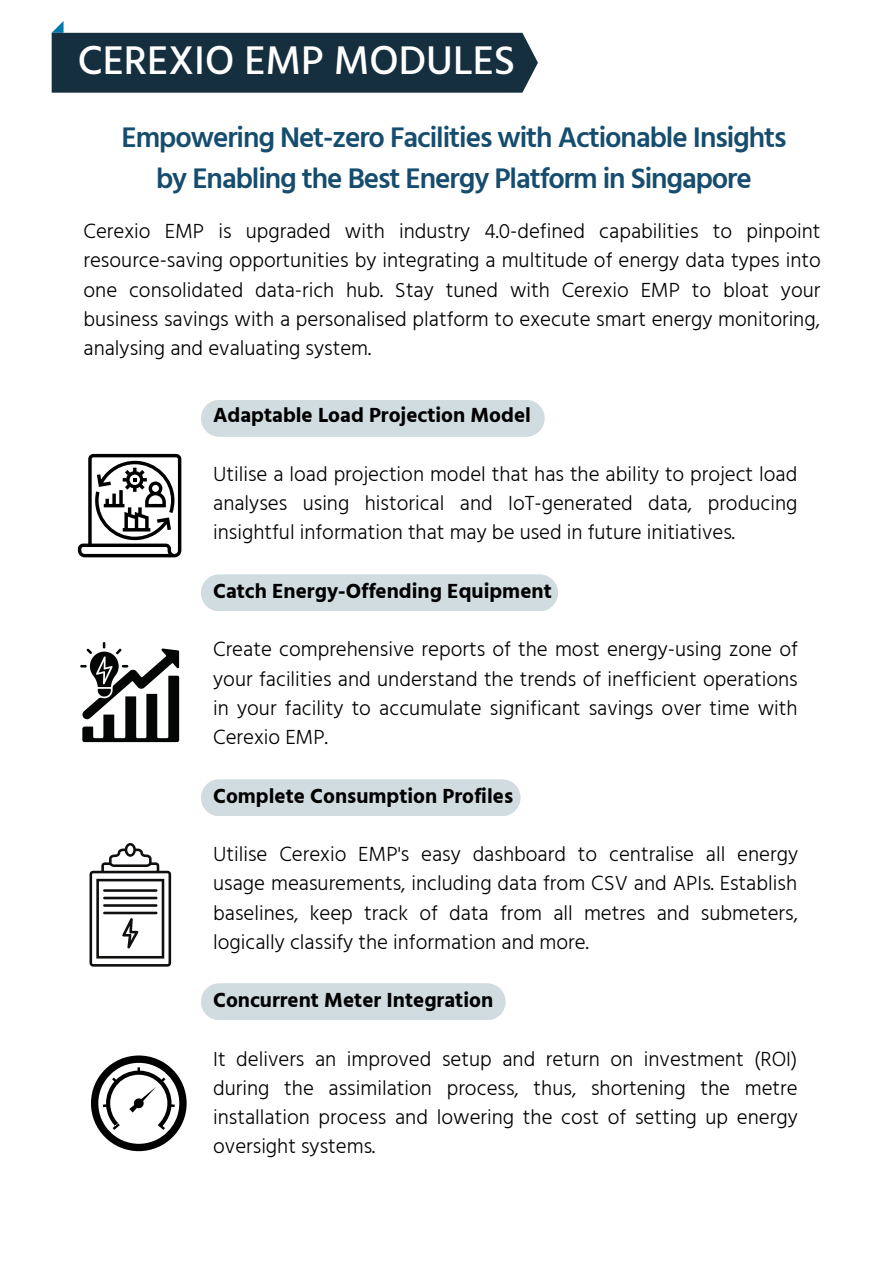
<style>
.page{position:relative;width:893px;height:1264px;background:#fff}
.page>*{position:absolute;margin:0;border:0;box-sizing:border-box;transform-origin:0 0}
.t1{font:500 41.1px "Hind Guntur";color:#fff}
.t2{font:600 29.1px/40.5px "Hind Guntur";letter-spacing:-.035em;color:#164d6e;text-align:center}
.t3{font:300 21px/29.2px "Hind Guntur";color:#000;text-align:justify}
.t4{font:700 21px "Hind Guntur";color:#000}
</style>
<div class="page">
<div style="left:201px;top:400px;width:343px;height:37px;background:#d0dcdf;border-radius:18px"></div>
<div style="left:201px;top:574px;width:357px;height:37px;background:#d0dcdf;border-radius:18px"></div>
<div style="left:201px;top:779px;width:319px;height:37px;background:#d0dcdf;border-radius:18px"></div>
<div style="left:201px;top:983px;width:304px;height:37px;background:#d0dcdf;border-radius:18px"></div>
<svg style="left:52px;top:21px;width:486px;height:72px"></svg>
<svg style="left:78px;top:454px;width:103px;height:103px"></svg>
<svg style="left:80px;top:642px;width:99px;height:100px"></svg>
<svg style="left:89px;top:843px;width:82px;height:123px"></svg>
<svg style="left:91px;top:1055px;width:96px;height:96px"></svg>
<p class="t1" style="left:78px;top:36px;width:439px">CEREXIO EMP MODULES</p>
<p class="t2" style="left:121px;top:117px;width:666px">Empowering Net-zero Facilities with Actionable Insights by Enabling the Best Energy Platform in Singapore</p>
<p class="t3" style="left:83px;top:216px;width:739px">Cerexio EMP is upgraded with industry 4.0-defined capabilities to pinpoint resource-saving opportunities by integrating a multitude of energy data types into one consolidated data-rich hub. Stay tuned with Cerexio EMP to bloat your business savings with a personalised platform to execute smart energy monitoring, analysing and evaluating system.</p>
<p class="t4" style="left:213px;top:403px;width:319px">Adaptable Load Projection Model</p>
<p class="t3" style="left:213px;top:459px;width:585px">Utilise a load projection model that has the ability to project load analyses using historical and IoT-generated data, producing insightful information that may be used in future initiatives.</p>
<p class="t4" style="left:213px;top:578px;width:340px">Catch Energy-Offending Equipment</p>
<p class="t3" style="left:213px;top:634px;width:586px">Create comprehensive reports of the most energy-using zone of your facilities and understand the trends of inefficient operations in your facility to accumulate significant savings over time with Cerexio EMP.</p>
<p class="t4" style="left:213px;top:783px;width:301px">Complete Consumption Profiles</p>
<p class="t3" style="left:213px;top:839px;width:586px">Utilise Cerexio EMP's easy dashboard to centralise all energy usage measurements, including data from CSV and APIs. Establish baselines, keep track of data from all metres and submeters, logically classify the information and more.</p>
<p class="t4" style="left:213px;top:987px;width:281px">Concurrent Meter Integration</p>
<p class="t3" style="left:213px;top:1043px;width:586px">It delivers an improved setup and return on investment (ROI) during the assimilation process, thus, shortening the metre installation process and lowering the cost of setting up energy oversight systems.</p>
</div>
